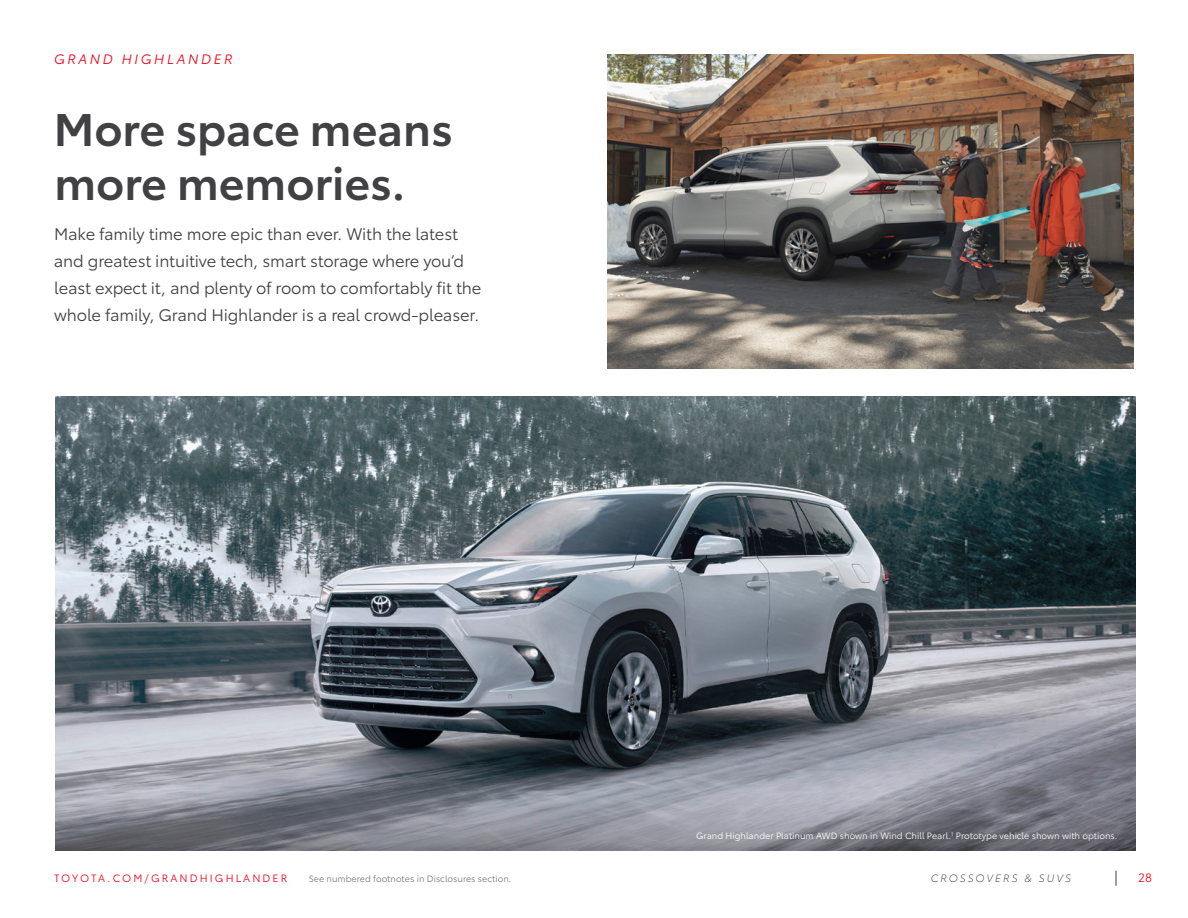
<style>
.page{position:relative;width:1188px;height:918px;background:#fff}
.page>*{position:absolute;margin:0;border:0;box-sizing:border-box;transform-origin:0 0}
.t1{font:600 45px/54px "Toyota Type";color:#414042}
.t2{font:16.5px/27px "Toyota Type";letter-spacing:-.01em;color:#414042}
.t3{font:italic 13.5px "Toyota Type";letter-spacing:.2em;color:#eb0a1e}
.t4{font:12px "Toyota Type";color:#eb0a1e}
.t5{font:10.5px "Toyota Type";letter-spacing:.2em;color:#eb0a1e}
.t6{font:italic 300 10.5px "Toyota Type";letter-spacing:.2em;color:#414042}
.t7{font:9px "Toyota Type";color:#fff}
.t8{font:9px "Toyota Type";color:#414042}
</style>
<div class="page">
<svg style="left:1116px;top:871px;width:1px;height:15px"></svg>
<img style="left:608px;top:54px;width:526px;height:315px">
<img style="left:56px;top:396px;width:1080px;height:379px">
<svg style="left:56px;top:775px;width:1080px;height:75px;background:#858791"></svg>
<p class="t3" style="left:54px;top:49px;width:180px">GRAND HIGHLANDER</p>
<h1 class="t1" style="left:54px;top:99px;width:401px">More space means more memories.</h1>
<p class="t2" style="left:54px;top:219px;width:429px">Make family time more epic than ever. With the latest and greatest intuitive tech, smart storage where you’d least expect it, and plenty of room to comfortably fit the whole family, Grand Highlander is a real crowd-pleaser.</p>
<p class="t7" style="left:696px;top:829px;width:423px">Grand Highlander Platinum AWD shown in Wind Chill Pearl.<sup>1</sup> Prototype vehicle shown with options.</p>
<p class="t5" style="left:54px;top:870px;width:235px">TOYOTA.COM/GRANDHIGHLANDER</p>
<p class="t4" style="left:1138px;top:869px;width:15px">28</p>
<p class="t6" style="left:931px;top:870px;width:142px">CROSSOVERS &amp; SUVS</p>
<p class="t8" style="left:309px;top:872px;width:204px">See numbered footnotes in Disclosures section.</p>
</div>
